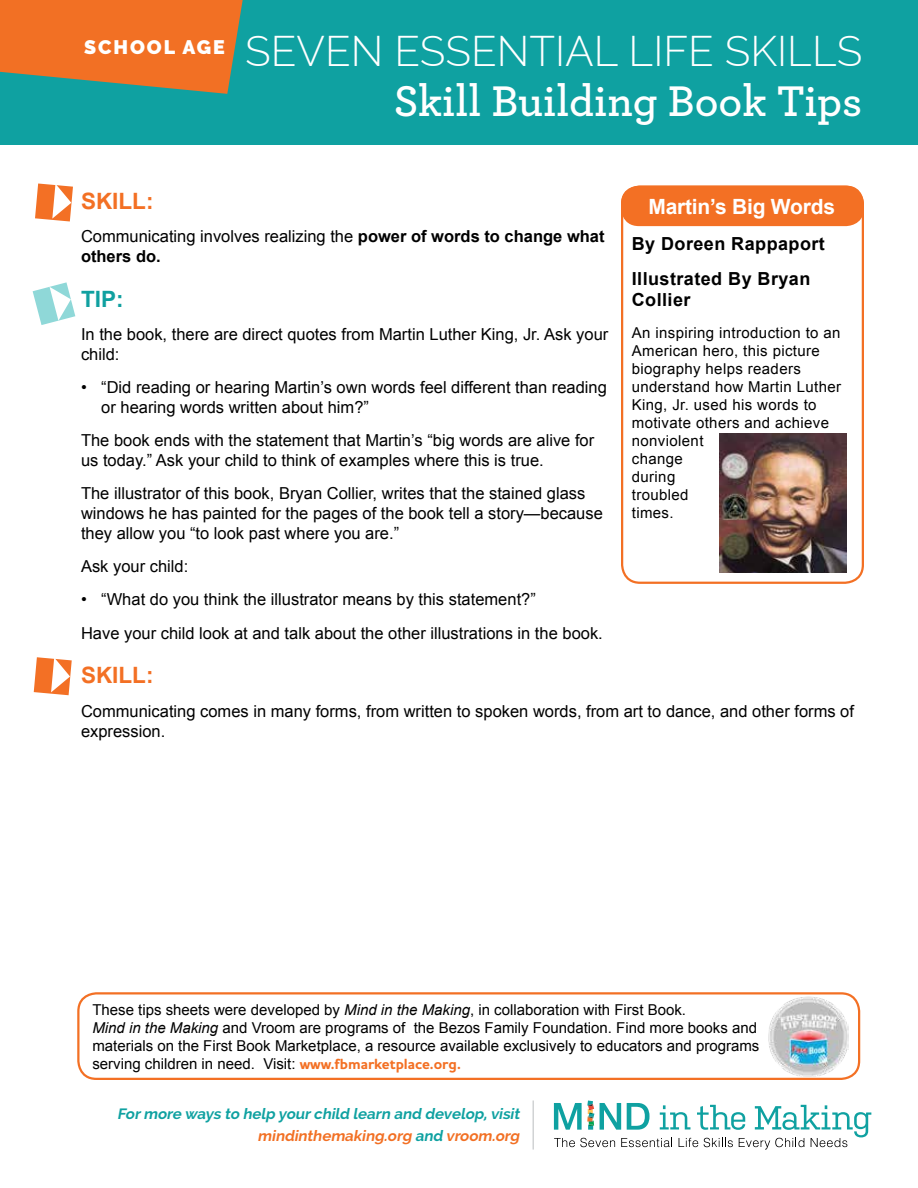
<style>
.page{position:relative;width:918px;height:1188px;background:#fff}
.page>*{position:absolute;margin:0;border:0;box-sizing:border-box;transform-origin:0 0}
.t1{font:600 45px "Archer Pro";color:#fff}
.t2{font:300 42px "Raleway";color:#fff}
.t3{font:700 22.5px "Arial";color:#f37024}
.t4{font:700 22.5px "Arial";color:#10a0a0}
.t5{font:700 21px "Arial";letter-spacing:-.01em;color:#fff}
.t6{font:700 18px/35.1px "Arial";letter-spacing:.025em;color:#000}
.t7{font:16.5px/19.8px "Arial";color:#000}
.t8{font:15px/18px "Arial";color:#000}
.t9{font:15px/18px "Arial";letter-spacing:.025em;color:#000}
.t10{font:italic 700 15px/22.5px "Raleway";color:#0fa1a1;text-align:right}
.s1{font-weight:700}
.s2{font-style:italic}
.s3{font-family:"Houschka Pro";font-weight:700;color:#f37024}
.s4{color:#f27024}
</style>
<div class="page">
<svg style="left:554px;top:1101px;width:317px;height:49px"></svg>
<hr style="left:532px;top:1101px;width:2px;height:49px;background:#d1d3d4">
<div style="left:0;top:0;width:918px;height:145px;background:#0fa1a1"></div>
<svg style="left:0;top:0;width:243px;height:94px;background:#d17736"></svg>
<div style="left:621px;top:186px;width:243px;height:40px;background:#f37024;border-radius:18px"></div>
<div style="left:621px;top:186px;width:243px;height:398px;border:2px solid #f37024;border-radius:18px"></div>
<img style="left:720px;top:434px;width:126px;height:138px">
<img style="left:769px;top:997px;width:79px;height:80px">
<div style="left:77px;top:992px;width:783px;height:88px;border:2px solid #f37024;border-radius:18px"></div>
<svg style="left:35px;top:184px;width:38px;height:37px"></svg>
<svg style="left:33px;top:282px;width:42px;height:43px"></svg>
<svg style="left:34px;top:657px;width:38px;height:38px"></svg>
<h2 class="t2" style="left:84px;top:27px;width:780px"><sup>SCHOOL</sup> <sup>AGE</sup> SEVEN ESSENTIAL LIFE SKILLS</h2>
<h1 class="t1" style="left:394px;top:67px;width:470px">Skill Building Book Tips</h1>
<h3 class="t3" style="left:81px;top:186px;width:74px">SKILL:</h3>
<p class="t7" style="left:81px;top:226px;width:525px">Communicating involves realizing the <span class="s1">power of words to change what others do.</span></p>
<h3 class="t4" style="left:81px;top:284px;width:44px">TIP:</h3>
<p class="t7" style="left:81px;top:324px;width:529px">In the book, there are direct quotes from Martin Luther King, Jr. Ask your child:</p>
<p class="t7" style="left:101px;top:377px;width:507px;text-indent:-20px">• “Did reading or hearing Martin’s own words feel different than reading or hearing words written about him?”</p>
<p class="t7" style="left:81px;top:431px;width:515px">The book ends with the statement that Martin’s “big words are alive for us today.” Ask your child to think of examples where this is true.</p>
<p class="t7" style="left:81px;top:484px;width:523px">The illustrator of this book, Bryan Collier, writes that the stained glass windows he has painted for the pages of the book tell a story—because they allow you “to look past where you are.”</p>
<p class="t7" style="left:81px;top:557px;width:109px">Ask your child:</p>
<p class="t7" style="left:81px;top:583px;width:523px;line-height:33.3px">• “What do you think the illustrator means by this statement?”<br>Have your child look at and talk about the other illustrations in the book.</p>
<h3 class="t3" style="left:81px;top:661px;width:74px">SKILL:</h3>
<p class="t7" style="left:81px;top:701px;width:775px">Communicating comes in many forms, from written to spoken words, from art to dance, and other forms of expression.</p>
<p class="t5" style="left:648px;top:192px;width:188px">Martin’s Big Words</p>
<p class="t6" style="left:632px;top:226px;width:195px">By Doreen Rappaport<br>Illustrated By Bryan</p>
<p class="t6" style="left:632px;top:283px;width:60px">Collier</p>
<p class="t9" style="left:632px;top:324px;width:211px">An inspiring introduction to an<br>American hero, this picture biography helps readers understand how Martin Luther<br>King, Jr. used his words to motivate others and achieve nonviolent<br>change<br>during<br>troubled<br>times.</p>
<p class="t8" style="left:92px;top:1001px;width:668px">These tips sheets were developed by <span class="s2">Mind in the Making</span>, in collaboration with First Book.<br><span class="s2">Mind in the Making</span> and Vroom are programs of the Bezos Family Foundation. Find more books and materials on the First Book Marketplace, a resource available exclusively to educators and programs serving children in need. Visit: <span class="s3">www.fbmarketplace.org.</span></p>
<p class="t10" style="left:117px;top:1102px;width:407px">Formore ways to help yourchild learn and develop,visit <span class="s4">mindinthemaking.org</span> and <span class="s4">vroom.org</span></p>
</div>
